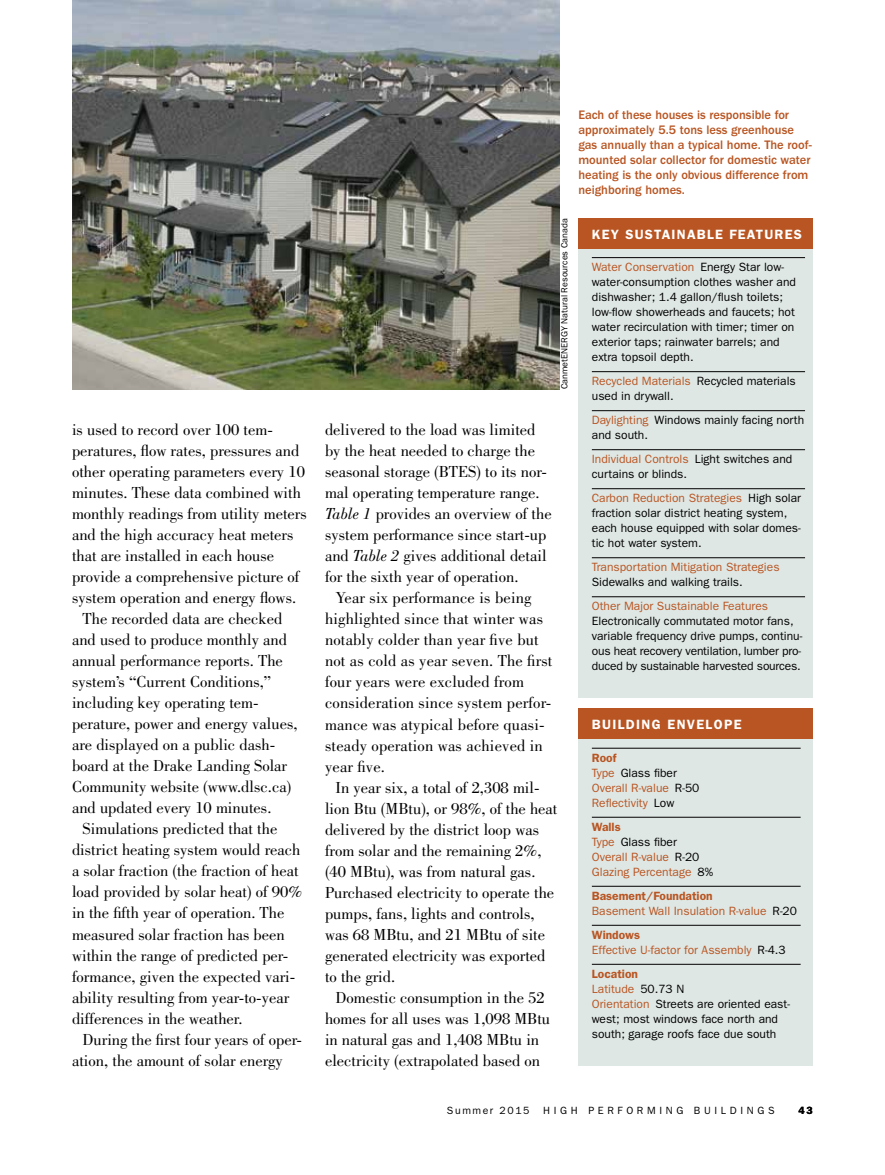
<style>
.page{position:relative;width:885px;height:1175px;background:#fff}
.page>*{position:absolute;margin:0;border:0;box-sizing:border-box;transform-origin:0 0}
.t1{font:16.5px/21px "Bodoni Std";color:#000}
.t2{font:600 13.5px "ITC Franklin Gothic Std";letter-spacing:.09em;color:#fff}
.t3{font:500 12.75px/15px "ITC Franklin Gothic Std";color:#b95522}
.t4{font:12px/15px "ITC Franklin Gothic Std";color:#000}
.t5{font:12px/15px "ITC Franklin Gothic Std";color:#b95522}
.t6{font:10.5px "ITC Franklin Gothic Std";letter-spacing:.35em;color:#000}
.t7{font:10.5px "ITC Franklin Gothic Std";letter-spacing:.15em;color:#000}
.t8{font:600 10.5px "ITC Franklin Gothic Std";color:#000}
.t9{font:9px "ITC Franklin Gothic Std";color:#000}
.s1{font-style:italic}
.s2{color:#b95522}
.s3{font-weight:600}
.s4{color:#000}
.s5{font-weight:600;color:#b95522}
</style>
<div class="page">
<div style="left:578px;top:739px;width:235px;height:326px;background:#dee7e4"></div>
<hr style="left:591px;top:748px;width:209px;height:1px;background:#000">
<hr style="left:591px;top:817px;width:209px;height:1px;background:#000">
<hr style="left:591px;top:886px;width:209px;height:1px;background:#000">
<hr style="left:591px;top:925px;width:209px;height:1px;background:#000">
<hr style="left:591px;top:964px;width:209px;height:1px;background:#000">
<div style="left:578px;top:709px;width:235px;height:30px;background:#b95522"></div>
<div style="left:578px;top:249px;width:235px;height:449px;background:#dee7e4"></div>
<hr style="left:591px;top:257px;width:213px;height:1px;background:#000">
<hr style="left:591px;top:371px;width:213px;height:1px;background:#000">
<hr style="left:591px;top:410px;width:213px;height:1px;background:#000">
<hr style="left:591px;top:449px;width:213px;height:1px;background:#000">
<hr style="left:591px;top:488px;width:213px;height:1px;background:#000">
<hr style="left:591px;top:557px;width:213px;height:1px;background:#000">
<hr style="left:591px;top:596px;width:213px;height:1px;background:#000">
<div style="left:578px;top:219px;width:235px;height:30px;background:#b95522"></div>
<img style="left:72px;top:0;width:488px;height:389px">
<p class="t1" style="left:72px;top:419px;width:202px">is used to record over 100 tem-</p>
<p class="t1" style="left:72px;top:440px;width:229px">peratures, flow rates, pressures and</p>
<p class="t1" style="left:72px;top:461px;width:234px">other operating parameters every 10</p>
<p class="t1" style="left:72px;top:482px;width:230px">minutes. These data combined with</p>
<p class="t1" style="left:72px;top:503px;width:236px">monthly readings from utility meters</p>
<p class="t1" style="left:72px;top:524px;width:223px">and the high accuracy heat meters</p>
<p class="t1" style="left:72px;top:545px;width:204px">that are installed in each house</p>
<p class="t1" style="left:72px;top:566px;width:229px">provide a comprehensive picture of</p>
<p class="t1" style="left:72px;top:587px;width:226px">system operation and energy flows.</p>
<p class="t1" style="left:82px;top:608px;width:201px">The recorded data are checked</p>
<p class="t1" style="left:72px;top:629px;width:216px">and used to produce monthly and</p>
<p class="t1" style="left:72px;top:650px;width:212px">annual performance reports. The</p>
<p class="t1" style="left:72px;top:671px;width:201px">system’s “Current Conditions,”</p>
<p class="t1" style="left:72px;top:692px;width:188px">including key operating tem-</p>
<p class="t1" style="left:72px;top:713px;width:227px">perature, power and energy values,</p>
<p class="t1" style="left:72px;top:734px;width:204px">are displayed on a public dash-</p>
<p class="t1" style="left:72px;top:755px;width:216px">board at the Drake Landing Solar</p>
<p class="t1" style="left:72px;top:776px;width:221px">Community website (www.dlsc.ca)</p>
<p class="t1" style="left:72px;top:797px;width:201px">and updated every 10 minutes.</p>
<p class="t1" style="left:82px;top:818px;width:196px">Simulations predicted that the</p>
<p class="t1" style="left:72px;top:839px;width:230px">district heating system would reach</p>
<p class="t1" style="left:72px;top:860px;width:228px">a solar fraction (the fraction of heat</p>
<p class="t1" style="left:72px;top:881px;width:232px">load provided by solar heat) of 90%</p>
<p class="t1" style="left:72px;top:902px;width:214px">in the fifth year of operation. The</p>
<p class="t1" style="left:72px;top:923px;width:214px">measured solar fraction has been</p>
<p class="t1" style="left:72px;top:944px;width:218px">within the range of predicted per-</p>
<p class="t1" style="left:72px;top:965px;width:225px">formance, given the expected vari-</p>
<p class="t1" style="left:72px;top:986px;width:219px">ability resulting from year-to-year</p>
<p class="t1" style="left:72px;top:1007px;width:172px">differences in the weather.</p>
<p class="t1" style="left:82px;top:1028px;width:221px">During the first four years of oper-</p>
<p class="t1" style="left:72px;top:1049px;width:212px">ation, the amount of solar energy</p>
<p class="t9" style="left:559px;top:389px;width:173px;rotate:-90deg">CanmetENERGY Natural Resources Canada</p>
<p class="t1" style="left:325px;top:419px;width:228px">delivered to the load was limited by the heat needed to charge the seasonal storage (BTES) to its nor&shy;mal operating temperature range.<br><span class="s1">Table 1</span> provides an overview of the system performance since start-up and <span class="s1">Table 2</span> gives additional detail for the sixth year of operation.</p>
<p class="t1" style="left:325px;top:587px;width:229px;text-indent:10px">Year six performance is being highlighted since that winter was notably colder than year five but not as cold as year seven. The first four years were excluded from consideration since system perfor&shy;mance was atypical before quasi&shy;steady operation was achieved in year five.</p>
<p class="t1" style="left:325px;top:776px;width:234px;text-indent:10px">In year six, a total of 2,308 mil&shy;lion Btu (MBtu), or 98%, of the heat delivered by the district loop was from solar and the remaining 2%, (40 MBtu), was from natural gas.<br>Purchased electricity to operate the pumps, fans, lights and controls, was 68 MBtu, and 21 MBtu of site generated electricity was exported to the grid.</p>
<p class="t1" style="left:325px;top:987px;width:227px;text-indent:10px">Domestic consumption in the 52 homes for all uses was 1,098 MBtu in natural gas and 1,408 MBtu in electricity (extrapolated based on</p>
<p class="t3" style="left:578px;top:107px;width:235px">Each of these houses is responsible for approximately 5.5 tons less greenhouse gas annually than a typical home. The roof&shy;mounted solar collector for domestic water heating is the only obvious difference from neighboring homes.</p>
<p class="t2" style="left:591px;top:226px;width:211px">KEY SUSTAINABLE FEATURES</p>
<p class="t4" style="left:591px;top:260px;width:205px"><span class="s2">Water Conservation</span> Energy Star low&shy;water-consumption clothes washer and dishwasher; 1.4 gallon/flush toilets; low-flow showerheads and faucets; hot water recirculation with timer; timer on exterior taps; rainwater barrels; and extra topsoil depth.</p>
<p class="t4" style="left:591px;top:374px;width:205px"><span class="s2">Recycled Materials</span> Recycled materials used in drywall.</p>
<p class="t4" style="left:591px;top:413px;width:214px"><span class="s2">Daylighting</span> Windows mainly facing north and south.</p>
<p class="t4" style="left:591px;top:452px;width:202px"><span class="s2">Individual Controls</span> Light switches and curtains or blinds.</p>
<p class="t4" style="left:591px;top:491px;width:211px"><span class="s2">Carbon Reduction Strategies</span> High solar fraction solar district heating system, each house equipped with solar domes&shy;tic hot water system.</p>
<p class="t5" style="left:591px;top:560px;width:189px">Transportation Mitigation Strategies</p>
<p class="t4" style="left:591px;top:575px;width:152px">Sidewalks and walking trails.</p>
<p class="t5" style="left:591px;top:599px;width:178px">Other Major Sustainable Features</p>
<p class="t4" style="left:591px;top:614px;width:212px">Electronically commutated motor fans, variable frequency drive pumps, continu&shy;ous heat recovery ventilation, lumber pro&shy;duced by sustainable harvested sources.</p>
<p class="t2" style="left:591px;top:716px;width:151px">BUILDING ENVELOPE</p>
<p class="t5" style="left:591px;top:750px;width:109px"><span class="s3">Roof<br></span>Type <span class="s4">Glass fiber<br></span>Overall R-value <span class="s4">R-50<br></span>Reflectivity <span class="s4">Low</span></p>
<p class="t5" style="left:591px;top:819px;width:123px"><span class="s3">Walls<br></span>Type <span class="s4">Glass fiber<br></span>Overall R-value <span class="s4">R-20<br></span>Glazing Percentage <span class="s4">8%</span></p>
<p class="t5" style="left:591px;top:888px;width:207px"><span class="s3">Basement/Foundation<br></span>Basement Wall Insulation R-value <span class="s4">R-20</span></p>
<p class="t5" style="left:591px;top:927px;width:195px"><span class="s3">Windows<br></span>Effective U-factor for Assembly <span class="s4">R-4.3</span></p>
<p class="t4" style="left:591px;top:966px;width:199px"><span class="s5">Location<br></span><span class="s2">Latitude</span> 50.73 N<br><span class="s2">Orientation</span> Streets are oriented east&shy;west; most windows face north and south; garage roofs face due south</p>
<p class="t7" style="left:447px;top:1104px;width:84px">Summer 2015</p>
<p class="t6" style="left:543px;top:1104px;width:233px">HIGH PERFORMING BUILDINGS</p>
<p class="t8" style="left:798px;top:1104px;width:16px">43</p>
</div>
